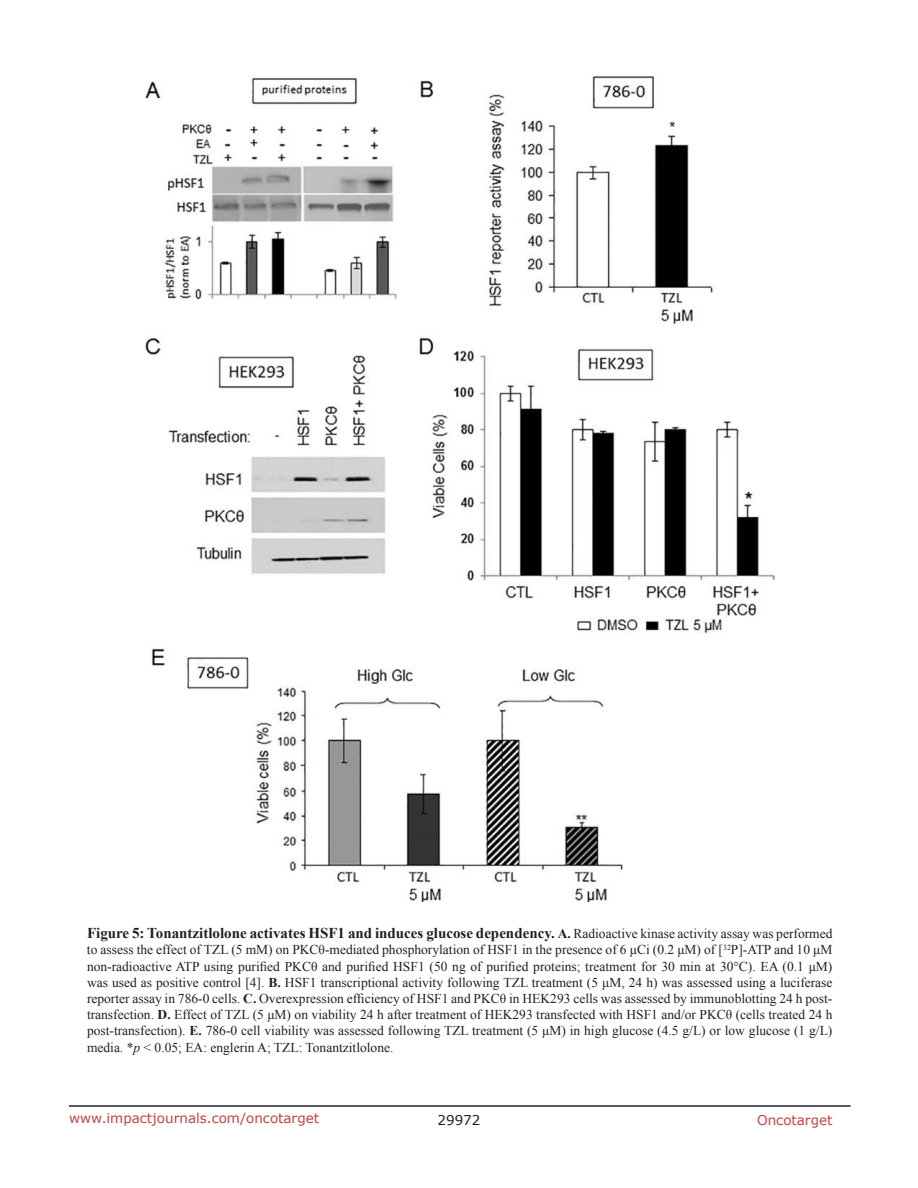
<style>
.page{position:relative;width:918px;height:1188px;background:#fff}
.page>*{position:absolute;margin:0;border:0;box-sizing:border-box;transform-origin:0 0}
.FigureText{font:700 15px "Times New Roman";color:#231f20}
.FigureText-2{font:13.5px/16.2px "Times New Roman";color:#231f20;text-align:justify}
.t1{font:13.5px "Verdana";color:#c24141}
.t2{font:13.5px "Verdana";color:#231f20}
.s1{font-size:13.5px}
.s2{font-weight:400;font-size:13.5px}
.s3{font-weight:700}
.s4{font-style:italic}
</style>
<div class="page">
<hr style="left:69px;top:1105px;width:781px;height:2px;background:#231f20">
<img style="left:145px;top:75px;width:629px;height:826px">
<p class="FigureText" style="left:87px;top:923px;width:747px">Figure 5: Tonantzitlolone activates HSF1 and induces glucose dependency. <span class="s1">A.</span> <span class="s2">Radioactive kinase activity assay was performed</span></p>
<p class="FigureText-2" style="left:87px;top:941px;width:747px">to assess the effect of TZL (5 mM) on PKCθ-mediated phosphorylation of HSF1 in the presence of 6 μCi (0.2 μM) of [<sup>32</sup>P]-ATP and 10 μM non-radioactive ATP using purified PKCθ and purified HSF1 (50 ng of purified proteins; treatment for 30 min at 30°C). EA (0.1 μM) was used as positive control [4]. <span class="s3">B.</span> HSF1 transcriptional activity following TZL treatment (5 μM, 24 h) was assessed using a luciferase reporter assay in 786-0 cells. <span class="s3">C.</span> Overexpression efficiency of HSF1 and PKCθ in HEK293 cells was assessed by immunoblotting 24 h post&shy;transfection. <span class="s3">D.</span> Effect of TZL (5 μM) on viability 24 h after treatment of HEK293 transfected with HSF1 and/or PKCθ (cells treated 24 h post-transfection). <span class="s3">E.</span> 786-0 cell viability was assessed following TZL treatment (5 μM) in high glucose (4.5 g/L) or low glucose (1 g/L) media. *<span class="s4">p</span> &lt; 0.05; EA: englerin A; TZL: Tonantzitlolone.</p>
<p class="t1" style="left:69px;top:1109px;width:252px">www.impactjournals.com/oncotarget</p>
<p class="t2" style="left:438px;top:1111px;width:44px">29972</p>
<p class="t1" style="left:757px;top:1111px;width:77px">Oncotarget</p>
</div>
